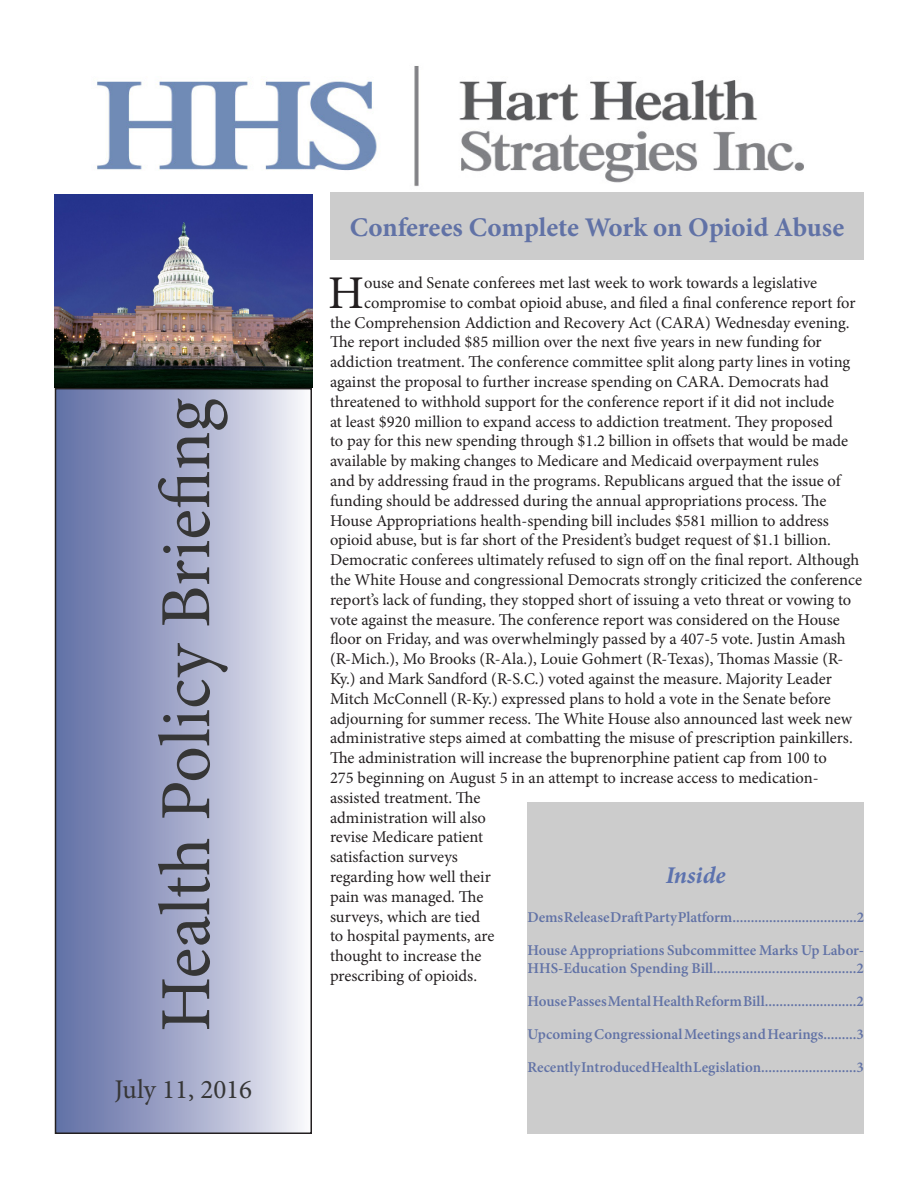
<style>
.page{position:relative;width:918px;height:1188px;background:#fff}
.page>*{position:absolute;margin:0;border:0;box-sizing:border-box;transform-origin:0 0}
.t1{font:72px "Minion Pro";color:#363636}
.Paragraph_Style_1{font:46.95px "Minion Pro";color:#231f20}
.t2{font:700 27px "Minion Pro";letter-spacing:-.005em;color:#6172a6}
.t3{font:27px "Minion Pro";color:#363636}
.t4{font:italic 700 24px "Minion Pro";letter-spacing:.005em;color:#5c72ae}
.Paragraph_Style_1-2{font:16.5px "Minion Pro";color:#231f20}
.t5{font:600 15px/18px "Minion Pro";color:#6172a6}
</style>
<div class="page">
<div style="left:56px;top:389px;width:255px;height:744px;background:linear-gradient(to right,#5c6aa3,#f4f3f8)"></div>
<div style="left:55px;top:388px;width:257px;height:746px;border:2px solid #231f20"></div>
<div style="left:527px;top:803px;width:337px;height:331px;background:#ccc"></div>
<img style="left:97px;top:66px;width:707px;height:121px">
<div style="left:330px;top:192px;width:534px;height:67px;background:#ccc"></div>
<img style="left:54px;top:194px;width:258px;height:194px">
<p class="t1" style="left:138px;top:1032px;width:635px;rotate:-90deg">Health Policy Briefing</p>
<p class="t3" style="left:115px;top:1071px;width:139px">July 11, 2016</p>
<p class="t2" style="left:350px;top:208px;width:496px">Conferees Complete Work on Opioid Abuse</p>
<p class="Paragraph_Style_1" style="left:328px;top:261px;width:37px">H</p>
<p class="Paragraph_Style_1-2" style="left:364px;top:272px;width:455px">ouse and Senate conferees met last week to work towards a legislative</p>
<p class="Paragraph_Style_1-2" style="left:364px;top:291px;width:493px">compromise to combat opioid abuse, and filed a final conference report for</p>
<p class="Paragraph_Style_1-2" style="left:330px;top:311px;width:521px">the Comprehension Addiction and Recovery Act (CARA) Wednesday evening.</p>
<p class="Paragraph_Style_1-2" style="left:330px;top:331px;width:493px">The report included $85 million over the next five years in new funding for</p>
<p class="Paragraph_Style_1-2" style="left:330px;top:351px;width:522px">addiction treatment. The conference committee split along party lines in voting</p>
<p class="Paragraph_Style_1-2" style="left:330px;top:371px;width:500px">against the proposal to further increase spending on CARA. Democrats had</p>
<p class="Paragraph_Style_1-2" style="left:330px;top:390px;width:506px">threatened to withhold support for the conference report if it did not include</p>
<p class="Paragraph_Style_1-2" style="left:330px;top:410px;width:504px">at least $920 million to expand access to addiction treatment. They proposed</p>
<p class="Paragraph_Style_1-2" style="left:330px;top:430px;width:520px">to pay for this new spending through $1.2 billion in offsets that would be made</p>
<p class="Paragraph_Style_1-2" style="left:330px;top:450px;width:490px">available by making changes to Medicare and Medicaid overpayment rules</p>
<p class="Paragraph_Style_1-2" style="left:330px;top:470px;width:512px">and by addressing fraud in the programs. Republicans argued that the issue of</p>
<p class="Paragraph_Style_1-2" style="left:330px;top:489px;width:498px">funding should be addressed during the annual appropriations process. The</p>
<p class="Paragraph_Style_1-2" style="left:330px;top:509px;width:501px">House Appropriations health-spending bill includes $581 million to address</p>
<p class="Paragraph_Style_1-2" style="left:330px;top:529px;width:502px">opioid abuse, but is far short of the President’s budget request of $1.1 billion.</p>
<p class="Paragraph_Style_1-2" style="left:330px;top:549px;width:531px">Democratic conferees ultimately refused to sign off on the final report. Although</p>
<p class="Paragraph_Style_1-2" style="left:330px;top:569px;width:534px">the White House and congressional Democrats strongly criticized the conference</p>
<p class="Paragraph_Style_1-2" style="left:330px;top:588px;width:523px">report’s lack of funding, they stopped short of issuing a veto threat or vowing to</p>
<p class="Paragraph_Style_1-2" style="left:330px;top:608px;width:511px">vote against the measure. The conference report was considered on the House</p>
<p class="Paragraph_Style_1-2" style="left:330px;top:628px;width:517px">floor on Friday, and was overwhelmingly passed by a 407-5 vote. Justin Amash</p>
<p class="Paragraph_Style_1-2" style="left:330px;top:648px;width:515px">(R-Mich.), Mo Brooks (R-Ala.), Louie Gohmert (R-Texas), Thomas Massie (R-</p>
<p class="Paragraph_Style_1-2" style="left:330px;top:668px;width:503px">Ky.) and Mark Sandford (R-S.C.) voted against the measure. Majority Leader</p>
<p class="Paragraph_Style_1-2" style="left:330px;top:687px;width:502px">Mitch McConnell (R-Ky.) expressed plans to hold a vote in the Senate before</p>
<p class="Paragraph_Style_1-2" style="left:330px;top:707px;width:524px">adjourning for summer recess. The White House also announced last week new</p>
<p class="Paragraph_Style_1-2" style="left:330px;top:727px;width:524px">administrative steps aimed at combatting the misuse of prescription painkillers.</p>
<p class="Paragraph_Style_1-2" style="left:330px;top:747px;width:498px">The administration will increase the buprenorphine patient cap from 100 to</p>
<p class="Paragraph_Style_1-2" style="left:330px;top:767px;width:490px">275 beginning on August 5 in an attempt to increase access to medication-</p>
<p class="Paragraph_Style_1-2" style="left:330px;top:786px;width:152px">assisted treatment. The</p>
<p class="Paragraph_Style_1-2" style="left:330px;top:806px;width:158px">administration will also</p>
<p class="Paragraph_Style_1-2" style="left:330px;top:826px;width:155px">revise Medicare patient</p>
<p class="Paragraph_Style_1-2" style="left:330px;top:846px;width:129px">satisfaction surveys</p>
<p class="Paragraph_Style_1-2" style="left:330px;top:866px;width:162px">regarding how well their</p>
<p class="Paragraph_Style_1-2" style="left:330px;top:885px;width:155px">pain was managed. The</p>
<p class="Paragraph_Style_1-2" style="left:330px;top:905px;width:152px">surveys, which are tied</p>
<p class="Paragraph_Style_1-2" style="left:330px;top:925px;width:166px">to hospital payments, are</p>
<p class="Paragraph_Style_1-2" style="left:330px;top:945px;width:153px">thought to increase the</p>
<p class="Paragraph_Style_1-2" style="left:330px;top:965px;width:149px">prescribing of opioids.</p>
<p class="t4" style="left:666px;top:858px;width:61px">Inside</p>
<p class="t5" style="left:527px;top:908px;width:338px">Dems Release Draft Party Platform..................................2</p>
<p class="t5" style="left:527px;top:941px;width:338px">House Appropriations Subcommittee Marks Up Labor-<br>HHS-Education Spending Bill.......................................2</p>
<p class="t5" style="left:527px;top:992px;width:338px">House Passes Mental Health Reform Bill.........................2</p>
<p class="t5" style="left:527px;top:1025px;width:338px">Upcoming Congressional Meetings and Hearings.........3</p>
<p class="t5" style="left:527px;top:1058px;width:338px">Recently Introduced Health Legislation..........................3</p>
</div>
